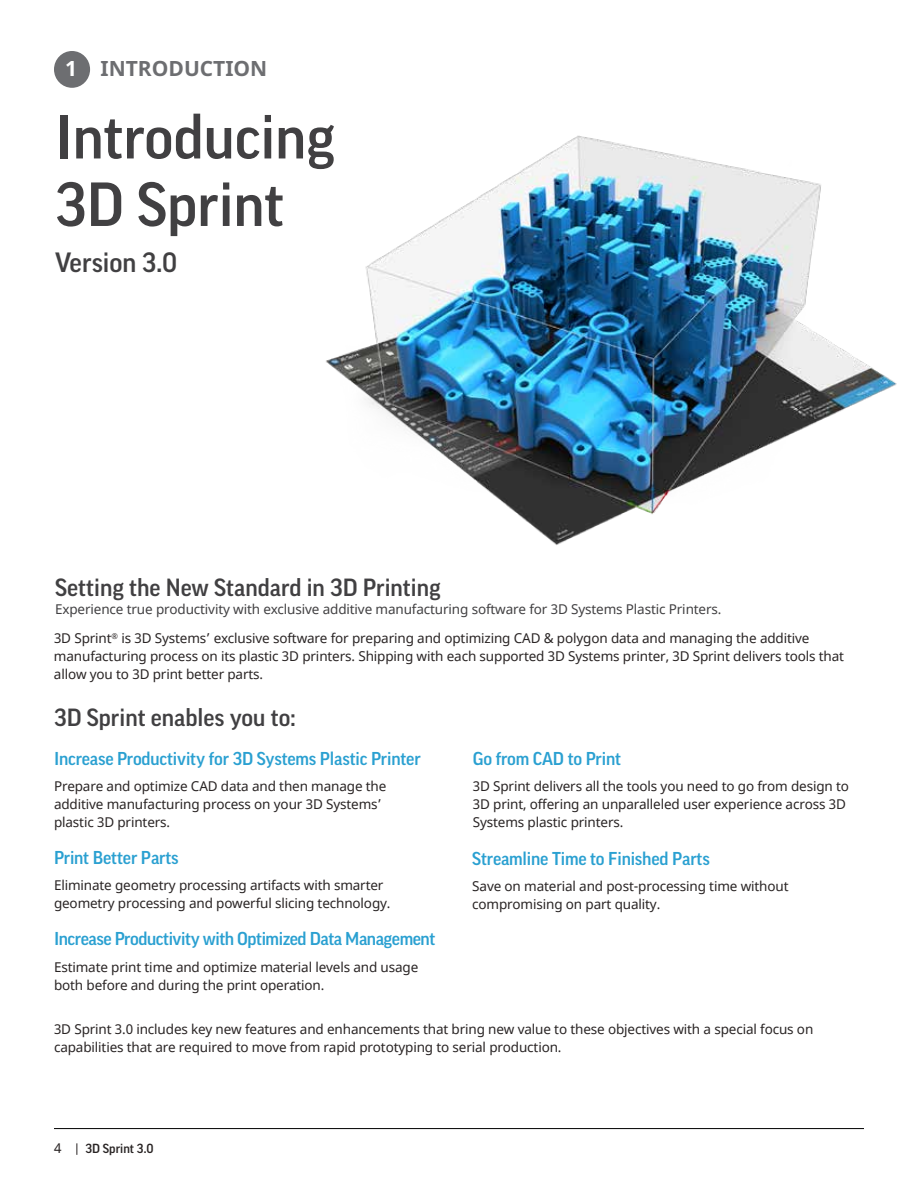
<style>
.page{position:relative;width:918px;height:1188px;background:#fff}
.page>*{position:absolute;margin:0;border:0;box-sizing:border-box;transform-origin:0 0}
.t1{font:500 60px/67.5px "Good Pro";color:#414042}
.t2{font:500 27px "Good Pro";color:#414042}
.t3{font:500 24px "Good Pro";color:#414042}
.t4{font:700 21px "Noto Sans";color:#6d6e71}
.t5{font:500 18px "Good Pro";letter-spacing:-.01em;color:#2aa0d1}
.t6{font:13.5px/18px "Noto Sans";letter-spacing:-.01em;color:#292424}
.t7{font:13.5px "Noto Sans";letter-spacing:-.01em;color:#414042}
.t8{font:500 12.75px "Good Pro";color:#292424}
.s1{color:#fff}
</style>
<div class="page">
<hr style="left:54px;top:1128px;width:810px;height:1px;background:#000">
<svg style="left:77px;top:1143px;width:1px;height:12px"></svg>
<div style="left:54px;top:51px;width:36px;height:37px;background:#6d6e71;border-radius:50%"></div>
<img style="left:326px;top:135px;width:571px;height:410px">
<h3 class="t4" style="left:66px;top:54px;width:203px"><span class="s1">1</span> INTRODUCTION</h3>
<h1 class="t1" style="left:55px;top:103px;width:281px">Introducing<br>3D Sprint</h1>
<h2 class="t2" style="left:55px;top:247px;width:124px">Version 3.0</h2>
<h3 class="t3" style="left:55px;top:574px;width:387px">Setting the New Standard in 3D Printing</h3>
<p class="t7" style="left:55px;top:600px;width:668px">Experience true productivity with exclusive additive manufacturing software for 3D Systems Plastic Printers.</p>
<p class="t6" style="left:54px;top:630px;width:792px">3D Sprint<sup>®</sup> is 3D Systems’ exclusive software for preparing and optimizing CAD &amp; polygon data and managing the additive manufacturing process on its plastic 3D printers. Shipping with each supported 3D Systems printer, 3D Sprint delivers tools that allow you to 3D print better parts.</p>
<h3 class="t3" style="left:54px;top:704px;width:243px">3D Sprint enables you to:</h3>
<h3 class="t5" style="left:54px;top:748px;width:368px">Increase Productivity for 3D Systems Plastic Printer</h3>
<p class="t6" style="left:54px;top:778px;width:334px">Prepare and optimize CAD data and then manage the additive manufacturing process on your 3D Systems’ plastic 3D printers.</p>
<h3 class="t5" style="left:54px;top:847px;width:126px">Print Better Parts</h3>
<p class="t6" style="left:54px;top:877px;width:338px">Eliminate geometry processing artifacts with smarter geometry processing and powerful slicing technology.</p>
<h3 class="t5" style="left:473px;top:748px;width:150px">Go from CAD to Print</h3>
<p class="t6" style="left:473px;top:778px;width:378px">3D Sprint delivers all the tools you need to go from design to<br>3D print, offering an unparalleled user experience across 3D<br>Systems plastic printers.</p>
<h3 class="t5" style="left:472px;top:848px;width:239px">Streamline Time to Finished Parts</h3>
<p class="t6" style="left:472px;top:878px;width:318px">Save on material and post-processing time without compromising on part quality.</p>
<h3 class="t5" style="left:54px;top:929px;width:383px">Increase Productivity with Optimized Data Management</h3>
<p class="t6" style="left:54px;top:958px;width:366px">Estimate print time and optimize material levels and usage both before and during the print operation.</p>
<p class="t6" style="left:54px;top:1021px;width:761px">3D Sprint 3.0 includes key new features and enhancements that bring new value to these objectives with a special focus on capabilities that are required to move from rapid prototyping to serial production.</p>
<p class="t6" style="left:54px;top:1140px;width:9px">4</p>
<p class="t8" style="left:86px;top:1142px;width:70px">3D Sprint 3.0</p>
</div>
